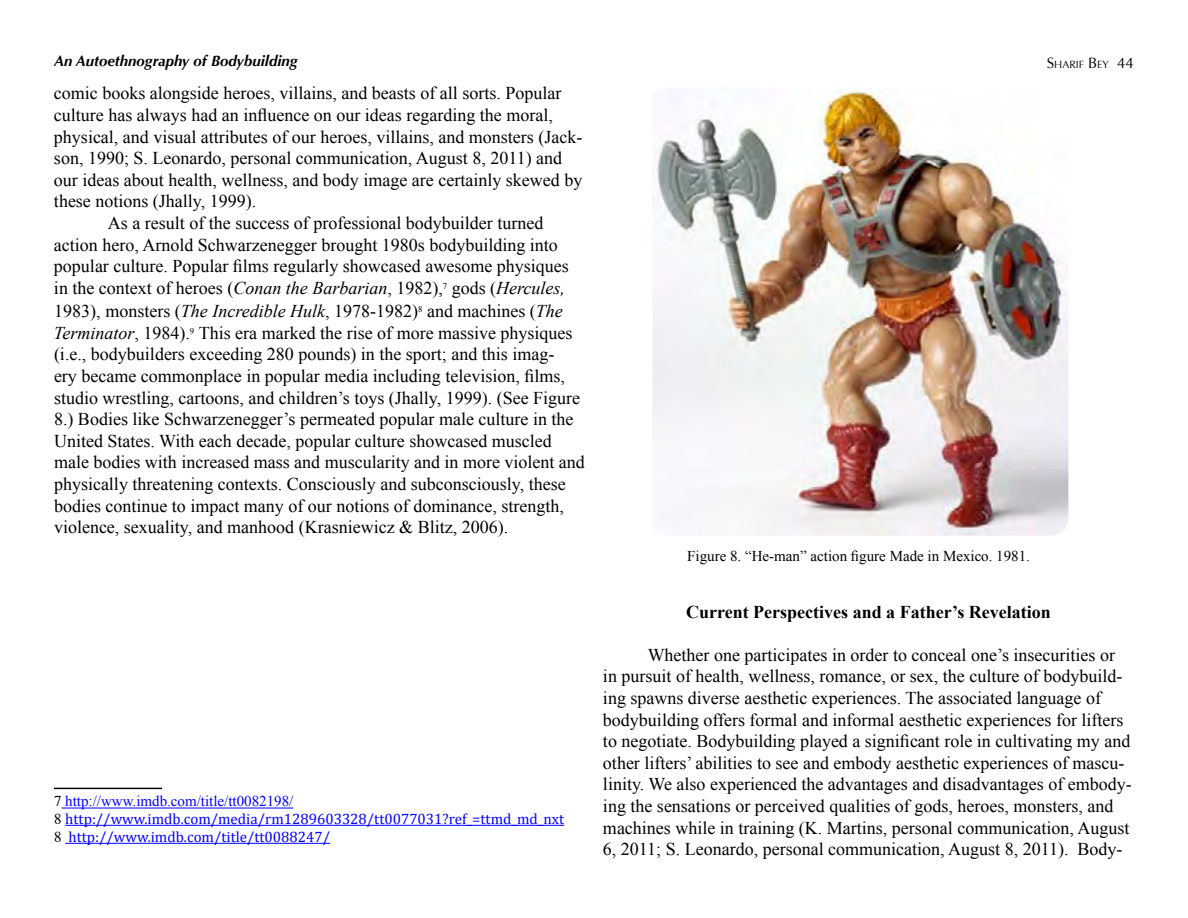
<style>
.page{position:relative;width:1188px;height:918px;background:#fff}
.page>*{position:absolute;margin:0;border:0;box-sizing:border-box;transform-origin:0 0}
.t1{font:18px/21.6px "Times New Roman";color:#000}
.t2{font:700 18px "Times New Roman";color:#000}
.t3{font:15px/18px "Cambria";color:#00f}
.t4{font:15px "Times New Roman";color:#000}
.t5{font:15px "Times New Roman";color:#00f}
.t6{font:italic 700 15px "Optima";color:#000}
.t7{font:10.5px "Optima";color:#000}
.s1{font-size:15px}
.s2{font-style:italic}
.s3{font-family:"Times";color:#000}
</style>
<div class="page">
<hr style="left:54px;top:788px;width:108px;height:1px;background:#000">
<hr style="left:62px;top:808px;width:231px;height:1px;background:#00f">
<hr style="left:65px;top:825px;width:499px;height:1px;background:#00f">
<hr style="left:65px;top:843px;width:265px;height:1px;background:#00f">
<img style="left:652px;top:88px;width:416px;height:448px">
<p class="t6" style="left:54px;top:52px;width:245px">An Autoethnography of Bodybuilding</p>
<p class="t7" style="left:1047px;top:59px;width:89px"><span class="s1">S</span>HARIF <span class="s1">B</span>EY <span class="s1">44</span></p>
<p class="t1" style="left:54px;top:82px;width:509px">comic books alongside heroes, villains, and beasts of all sorts. Popular</p>
<p class="t1" style="left:54px;top:104px;width:500px">culture has always had an influence on our ideas regarding the moral,</p>
<p class="t1" style="left:54px;top:126px;width:530px">physical, and visual attributes of our heroes, villains, and monsters (Jack-</p>
<p class="t1" style="left:54px;top:147px;width:510px">son, 1990; S. Leonardo, personal communication, August 8, 2011) and</p>
<p class="t1" style="left:54px;top:169px;width:530px">our ideas about health, wellness, and body image are certainly skewed by</p>
<p class="t1" style="left:54px;top:190px;width:204px">these notions (Jhally, 1999).</p>
<p class="t1" style="left:108px;top:212px;width:437px">As a result of the success of professional bodybuilder turned</p>
<p class="t1" style="left:54px;top:234px;width:505px">action hero, Arnold Schwarzenegger brought 1980s bodybuilding into</p>
<p class="t1" style="left:54px;top:255px;width:516px">popular culture. Popular films regularly showcased awesome physiques</p>
<p class="t1" style="left:54px;top:277px;width:513px">in the context of heroes (<span class="s2">Conan the Barbarian</span>, 1982),<sup>7</sup> gods (<span class="s2">Hercules,</span></p>
<p class="t1" style="left:54px;top:300px;width:532px">1983), monsters (<span class="s2">The Incredible Hulk</span>, 1978-1982)<sup>8</sup> and machines (<span class="s2">The Terminator</span>, 1984).<sup>9</sup> This era marked the rise of more massive physiques (i.e., bodybuilders exceeding 280 pounds) in the sport; and this imag-<br>ery became commonplace in popular media including television, films, studio wrestling, cartoons, and children’s toys (Jhally, 1999). (See Figure 8.) Bodies like Schwarzenegger’s permeated popular male culture in the United States. With each decade, popular culture showcased muscled male bodies with increased mass and muscularity and in more violent and physically threatening contexts. Consciously and subconsciously, these bodies continue to impact many of our notions of dominance, strength, violence, sexuality, and manhood (Krasniewicz &amp; Blitz, 2006).</p>
<p class="t5" style="left:54px;top:791px;width:241px"><span class="s3">7</span> http://www.imdb.com/title/tt0082198/</p>
<p class="t3" style="left:54px;top:810px;width:512px"><span class="s3">8</span> http://www.imdb.com/media/rm1289603328/tt0077031?ref_=ttmd_md_nxt<br><span class="s3">8</span> http://www.imdb.com/title/tt0088247/</p>
<p class="t4" style="left:687px;top:546px;width:344px">Figure 8. “He-man” action figure Made in Mexico. 1981.</p>
<p class="t2" style="left:686px;top:599px;width:366px">Current Perspectives and a Father’s Revelation</p>
<p class="t1" style="left:603px;top:644px;width:530px;text-indent:45px">Whether one participates in order to conceal one’s insecurities or in pursuit of health, wellness, romance, or sex, the culture of bodybuild&shy;ing spawns diverse aesthetic experiences. The associated language of bodybuilding offers formal and informal aesthetic experiences for lifters to negotiate. Bodybuilding played a significant role in cultivating my and other lifters’ abilities to see and embody aesthetic experiences of mascu&shy;linity. We also experienced the advantages and disadvantages of embody&shy;ing the sensations or perceived qualities of gods, heroes, monsters, and machines while in training (K. Martins, personal communication, August 6, 2011; S. Leonardo, personal communication, August 8, 2011). Body-</p>
</div>
